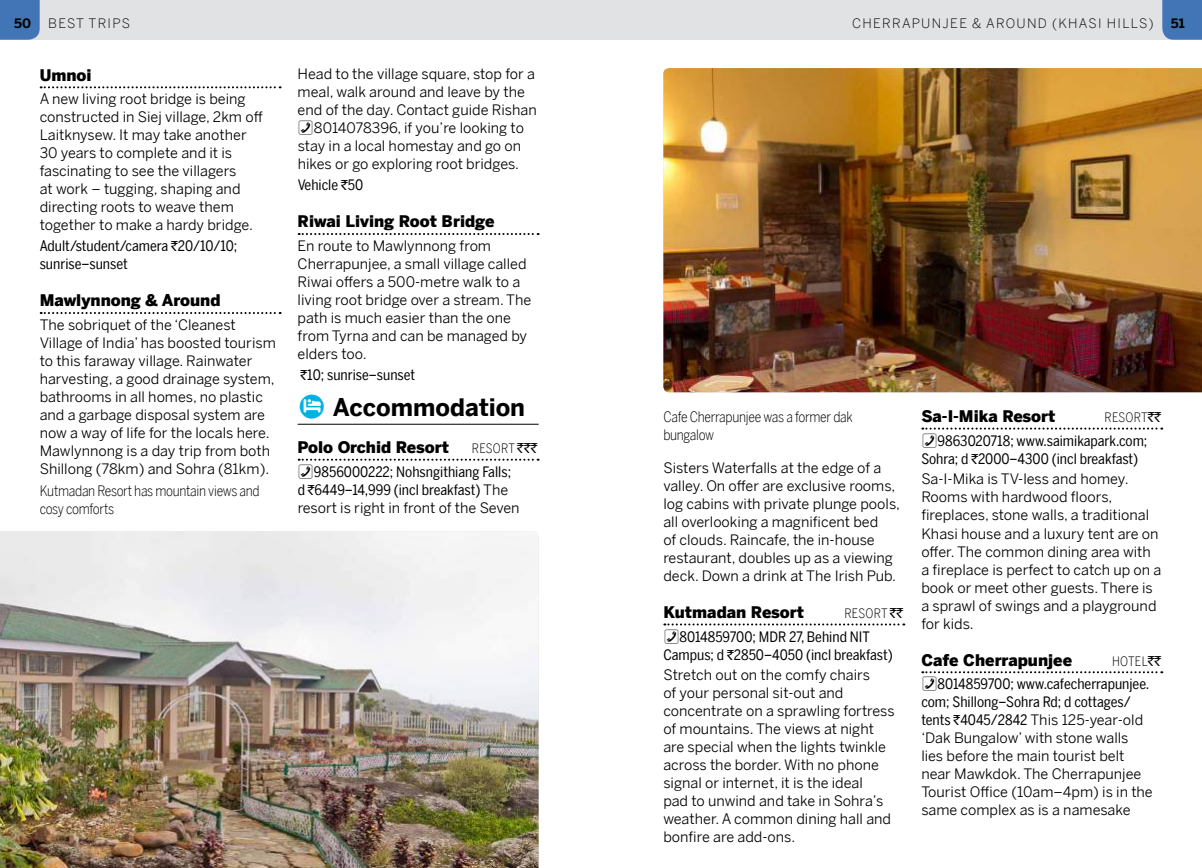
<style>
.page{position:relative;width:1202px;height:868px;background:#fff}
.page>*{position:absolute;margin:0;border:0;box-sizing:border-box;transform-origin:0 0}
.t1{font:700 24px "LP Benton Sans";color:#000}
.t2{font:900 16px "LP Benton Sans";color:#000}
.t3{font:14.4px/18px "LP Benton Sans";color:#000}
.t4{font:14.4px/18px "LP Benton Sans Cond";color:#000}
.t5{font:14.4px/18px "LP Benton Sans Cond Lt";letter-spacing:-.02em;color:#000}
.t6{font:300 13px "LP Benton Sans";letter-spacing:.1em;color:#000}
.t7{font:13px "LP Benton Sans Cond Lt";letter-spacing:.01em;color:#000}
.t8{font:700 13px "LP Benton Sans";color:#000}
.s1{font-family:"Rupee Foradian";font-size:13.6px}
.s2{color:#00b0e6}
.s3{font-family:"LP Benton Sans"}
.s4{font-family:"LP Benton Sans Cond"}
</style>
<div class="page">
<svg style="left:41px;top:86px;width:240px;height:2px"></svg>
<svg style="left:41px;top:312px;width:240px;height:2px"></svg>
<svg style="left:299px;top:233px;width:240px;height:2px"></svg>
<hr style="left:298px;top:424px;width:241px;height:1px;background:#000">
<img style="left:0;top:531px;width:539px;height:336px">
<img style="left:663px;top:68px;width:539px;height:324px">
<div style="left:0;top:0;width:601px;height:40px;background:#e1e2e3"></div>
<div style="left:0;top:0;width:40px;height:40px;background:#4275b5"></div>
<div style="left:601px;top:0;width:601px;height:40px;background:#e1e2e3"></div>
<div style="left:1162px;top:0;width:40px;height:40px;background:#4275b5"></div>
<svg style="left:664px;top:623px;width:240px;height:3px"></svg>
<svg style="left:922px;top:427px;width:240px;height:3px"></svg>
<svg style="left:922px;top:671px;width:240px;height:3px"></svg>
<svg style="left:299px;top:458px;width:240px;height:3px"></svg>
<p class="t8" style="left:14px;top:14px;width:18px">50</p>
<p class="t6" style="left:48px;top:15px;width:83px">BEST TRIPS</p>
<p class="t6" style="left:852px;top:15px;width:303px">CH ERRAPUNJEE &amp; AROUND (KHASI HILLS)</p>
<p class="t8" style="left:1171px;top:14px;width:15px">51</p>
<p class="t2" style="left:40px;top:63px;width:53px">Umnoi</p>
<p class="t3" style="left:40px;top:90px;width:224px">A new living root bridge is being constructed in Siej village, 2km off<br>Laitknysew. It may take another<br>30 years to complete and it is fascinating to see the villagers<br>at work – tugging, shaping and directing roots to weave them together to make a hardy bridge.</p>
<p class="t4" style="left:40px;top:237px;width:199px">Adult/student/camera <span class="s1">`</span>20/10/10; sunrise–sunset</p>
<p class="t2" style="left:40px;top:288px;width:182px">Mawlynnong &amp; Around</p>
<p class="t3" style="left:40px;top:315px;width:238px">The sobriquet of the ‘Cleanest Village of India’ has boosted tourism to this faraway village. Rainwater harvesting, a good drainage system, bathrooms in all homes, no plastic and a garbage disposal system are now a way of life for the locals here.<br>Mawlynnong is a day trip from both Shillong (78km) and Sohra (81km).</p>
<p class="t5" style="left:40px;top:482px;width:221px">Kutmadan Resort has mountain views and cosy comforts</p>
<p class="t3" style="left:298px;top:65px;width:239px">Head to the village square, stop for a</p>
<p class="t3" style="left:298px;top:83px;width:229px">meal, walk around and leave by the</p>
<p class="t3" style="left:298px;top:101px;width:241px">end of the day. Contact guide Rishan</p>
<p class="t3" style="left:314px;top:119px;width:212px">8014078396, if you’re looking to</p>
<p class="t3" style="left:298px;top:137px;width:225px">stay in a local homestay and go on</p>
<p class="t3" style="left:298px;top:155px;width:223px">hikes or go exploring root bridges.</p>
<p class="t4" style="left:298px;top:176px;width:67px">Vehicle <span class="s1">`</span>50</p>
<p class="t2" style="left:298px;top:209px;width:198px">Riwai Living Root Bridge</p>
<p class="t3" style="left:298px;top:237px;width:235px">En route to Mawlynnong from<br>Cherrapunjee, a small village called<br>Riwai offers a 500-metre walk to a living root bridge over a stream. The path is much easier than the one from Tyrna and can be managed by elders too.</p>
<p class="t4" style="left:301px;top:365px;width:116px"><span class="s1">`</span>10; sunrise–sunset</p>
<h1 class="t1" style="left:298px;top:390px;width:229px"><span class="s2">✔</span> Accommodation</h1>
<p class="t2" style="left:298px;top:435px;width:153px">Polo Orchid Resort</p>
<p class="t7" style="left:472px;top:440px;width:67px">RESORT <span class="s1">```</span></p>
<p class="t4" style="left:298px;top:462px;width:215px;text-align:right">9856000222; Nohsngithiang Falls;<br>d <span class="s1">`</span>6449–14,999 (incl breakfast) <span class="s3">The</span></p>
<p class="t3" style="left:298px;top:498px;width:224px">resort is right in front of the Seven</p>
<p class="t5" style="left:663px;top:407px;width:191px">Cafe Cherrapunjee was a former dak bungalow</p>
<p class="t3" style="left:663px;top:458px;width:238px">Sisters Waterfalls at the edge of a valley. On offer are exclusive rooms, log cabins with private plunge pools, all overlooking a magnificent bed<br>of clouds. Raincafe, the in-house restaurant, doubles up as a viewing deck. Down a drink at The Irish Pub.</p>
<p class="t2" style="left:663px;top:599px;width:142px">Kutmadan Resort</p>
<p class="t7" style="left:844px;top:604px;width:60px">RESORT <span class="s1">``</span></p>
<p class="t4" style="left:663px;top:627px;width:231px;text-align:center">8014859700; MDR 27, Behind NIT<br>Campus; d <span class="s1">`</span>2850–4050 (incl breakfast)</p>
<p class="t3" style="left:663px;top:666px;width:233px">Stretch out on the comfy chairs<br>of your personal sit-out and concentrate on a sprawling fortress of mountains. The views at night are special when the lights twinkle across the border. With no phone signal or internet, it is the ideal<br>pad to unwind and take in Sohra’s weather. A common dining hall and bonfire are add-ons.</p>
<p class="t2" style="left:921px;top:404px;width:136px">Sa-I-Mika Resort</p>
<p class="t7" style="left:1104px;top:409px;width:58px">RESORT<span class="s1">``</span></p>
<p class="t4" style="left:921px;top:431px;width:228px;text-indent:16px">9863020718; www.saimikapark.com;<br>Sohra; d <span class="s1">`</span>2000–4300 (incl breakfast)</p>
<p class="t3" style="left:921px;top:470px;width:242px">Sa-I-Mika is TV-less and homey.<br>Rooms with hardwood floors, fireplaces, stone walls, a traditional<br>Khasi house and a luxury tent are on offer. The common dining area with a fireplace is perfect to catch up on a book or meet other guests. There is a sprawl of swings and a playground for kids.</p>
<p class="t2" style="left:921px;top:647px;width:152px">Cafe Cherrapunjee</p>
<p class="t7" style="left:1112px;top:652px;width:51px">HOTEL<span class="s1">``</span></p>
<p class="t4" style="left:921px;top:675px;width:229px;text-indent:16px">8014859700; www.cafecherrapunjee. com; Shillong–Sohra Rd; d cottages/</p>
<p class="t3" style="left:921px;top:710px;width:233px"><span class="s4">tents</span> <span class="s1">`</span><span class="s4">4045/2842</span> This 125-year-old ‘Dak Bungalow’ with stone walls lies before the main tourist belt near Mawkdok. The Cherrapunjee<br>Tourist Office (10am–4pm) is in the same complex as is a namesake</p>
</div>
